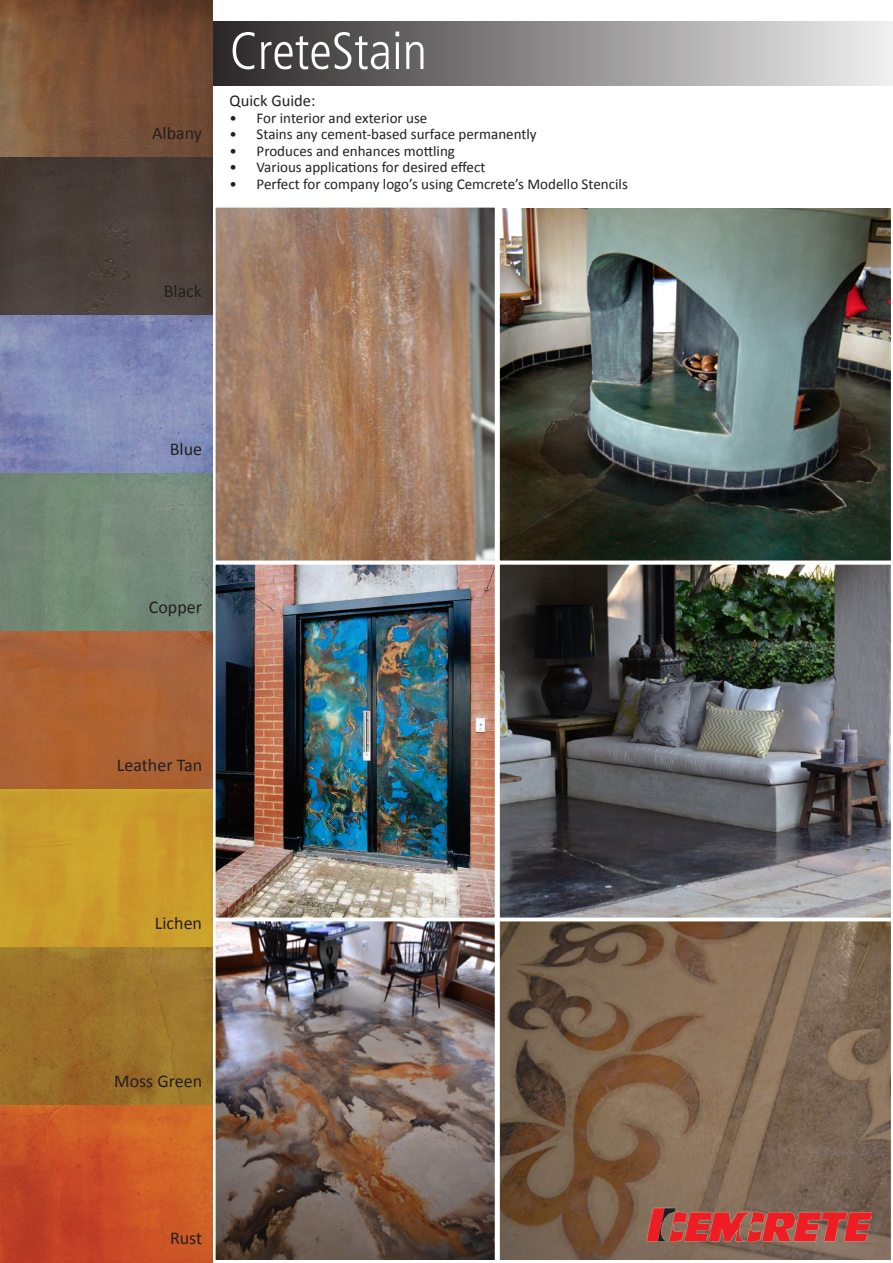
<style>
.page{position:relative;width:893px;height:1263px;background:#fff}
.page>*{position:absolute;margin:0;border:0;box-sizing:border-box;transform-origin:0 0}
.t1{font:300 condensed 52.5px "Frutiger LT Com";color:#fff}
.t2{font:18px "Calibri";color:#231f20}
.t3{font:16.5px "Calibri";color:#231f20}
.t4{font:15px "Calibri";color:#231f20}
</style>
<div class="page">
<div style="left:187px;top:21px;width:706px;height:65px;background:linear-gradient(to right,#231f20,#f0f0f0)"></div>
<img style="left:215px;top:565px;width:280px;height:352px">
<img style="left:499px;top:565px;width:392px;height:352px">
<svg style="left:499px;top:917px;width:392px;height:343px;background:#7c6550"></svg>
<img style="left:215px;top:917px;width:280px;height:343px">
<svg style="left:215px;top:207px;width:280px;height:358px;background:#a2826c"></svg>
<img style="left:499px;top:208px;width:392px;height:357px">
<img style="left:0;top:0;width:213px;height:1263px">
<img style="left:646px;top:1208px;width:226px;height:33px">
<p class="t2" style="left:152px;top:122px;width:51px">Albany</p>
<p class="t1" style="left:230px;top:21px;width:199px">CreteStain</p>
<p class="t3" style="left:230px;top:90px;width:87px">Quick Guide:</p>
<p class="t4" style="left:230px;top:108px;width:199px">• For interior and exterior use</p>
<p class="t4" style="left:230px;top:125px;width:309px">• Stains any cement-based surface permanently</p>
<p class="t4" style="left:230px;top:141px;width:227px">• Produces and enhances mottling</p>
<p class="t4" style="left:230px;top:158px;width:257px">• Various applications for desired effect</p>
<p class="t4" style="left:230px;top:174px;width:400px">• Perfect for company logo’s using Cemcrete’s Modello Stencils</p>
<p class="t2" style="left:164px;top:280px;width:40px">Black</p>
<p class="t2" style="left:170px;top:438px;width:34px">Blue</p>
<p class="t2" style="left:149px;top:595px;width:55px">Copper</p>
<p class="t2" style="left:117px;top:753px;width:87px">Leather Tan</p>
<p class="t2" style="left:155px;top:911px;width:49px">Lichen</p>
<p class="t2" style="left:114px;top:1069px;width:89px">Moss Green</p>
<p class="t2" style="left:170px;top:1227px;width:34px">Rust</p>
</div>
